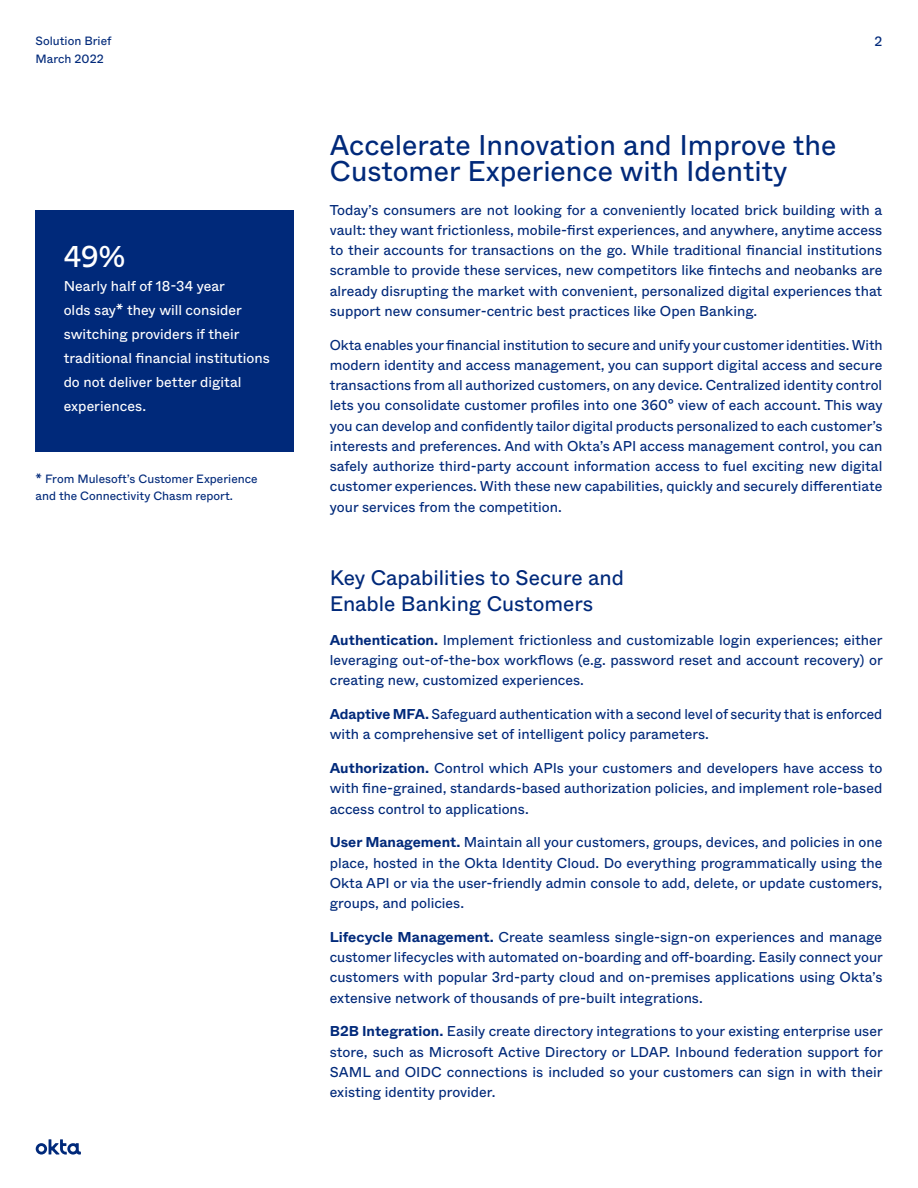
<style>
.page{position:relative;width:918px;height:1188px;background:#fff}
.page>*{position:absolute;margin:0;border:0;box-sizing:border-box;transform-origin:0 0}
.body_justified{font:30px "ABC Whyte";color:#fff}
.body_header{font:28.5px/26.2px "ABC Whyte";color:#00297a}
.body_header-2{font:21px/26.2px "ABC Whyte";color:#00297a}
.body_justified-2{font:14.25px/20.2px "ABC Whyte";color:#00297a;text-align:justify}
.body_justified-3{font:14.25px/24px "ABC Whyte";color:#fff}
.t1{font:13.5px "ABC Whyte";color:#00297a}
.body_justified-4{font:12px/18px "ABC Whyte";color:#00297a}
.s1{font-weight:700}
</style>
<div class="page">
<svg style="left:36px;top:1139px;width:45px;height:16px"></svg>
<div style="left:36px;top:210px;width:258px;height:241px;background:#00297a"></div>
<p class="body_justified-4" style="left:36px;top:31px;width:77px">Solution Brief<br>March 2022</p>
<p class="t1" style="left:874px;top:31px;width:9px">2</p>
<p class="body_justified" style="left:64px;top:233px;width:63px">49%</p>
<p class="body_justified-3" style="left:64px;top:273px;width:208px">Nearly half of 18-34 year<br>olds say* they will consider switching providers if their traditional financial institutions do not deliver better digital experiences.</p>
<p class="body_justified-4" style="left:36px;top:470px;width:223px;line-height:16.5px">* From Mulesoft’s Customer Experience and the Connectivity Chasm report.</p>
<p class="body_header" style="left:330px;top:130px;width:508px">Accelerate Innovation and Improve the<br>Customer Experience with Identity</p>
<p class="body_justified-2" style="left:330px;top:199px;width:554px">Today’s consumers are not looking for a conveniently located brick building with a vault: they want frictionless, mobile-first experiences, and anywhere, anytime access to their accounts for transactions on the go. While traditional financial institutions scramble to provide these services, new competitors like fintechs and neobanks are already disrupting the market with convenient, personalized digital experiences that support new consumer-centric best practices like Open Banking.</p>
<p class="body_justified-2" style="left:330px;top:334px;width:554px">Okta enables your financial institution to secure and unify your customer identities. With modern identity and access management, you can support digital access and secure transactions from all authorized customers, on any device. Centralized identity control lets you consolidate customer profiles into one 360° view of each account. This way you can develop and confidently tailor digital products personalized to each customer’s interests and preferences. And with Okta’s API access management control, you can safely authorize third-party account information access to fuel exciting new digital customer experiences. With these new capabilities, quickly and securely differentiate your services from the competition.</p>
<p class="body_header-2" style="left:330px;top:563px;width:296px">Key Capabilities to Secure and<br>Enable Banking Customers</p>
<p class="body_justified-2" style="left:330px;top:629px;width:555px"><span class="s1">Authentication.</span> Implement frictionless and customizable login experiences; either leveraging out-of-the-box workflows (e.g. password reset and account recovery) or creating new, customized experiences.</p>
<p class="body_justified-2" style="left:330px;top:703px;width:554px"><span class="s1">Adaptive MFA.</span> Safeguard authentication with a second level of security that is enforced with a comprehensive set of intelligent policy parameters.</p>
<p class="body_justified-2" style="left:330px;top:757px;width:554px"><span class="s1">Authorization.</span> Control which APIs your customers and developers have access to with fine-grained, standards-based authorization policies, and implement role-based access control to applications.</p>
<p class="body_justified-2" style="left:330px;top:832px;width:554px"><span class="s1">User Management.</span> Maintain all your customers, groups, devices, and policies in one place, hosted in the Okta Identity Cloud. Do everything programmatically using the Okta API or via the user-friendly admin console to add, delete, or update customers, groups, and policies.</p>
<p class="body_justified-2" style="left:330px;top:926px;width:555px"><span class="s1">Lifecycle Management.</span> Create seamless single-sign-on experiences and manage customer lifecycles with automated on-boarding and off-boarding. Easily connect your customers with popular 3rd-party cloud and on-premises applications using Okta’s extensive network of thousands of pre-built integrations.</p>
<p class="body_justified-2" style="left:330px;top:1021px;width:555px"><span class="s1">B2B Integration.</span> Easily create directory integrations to your existing enterprise user store, such as Microsoft Active Directory or LDAP. Inbound federation support for SAML and OIDC connections is included so your customers can sign in with their existing identity provider.</p>
</div>
